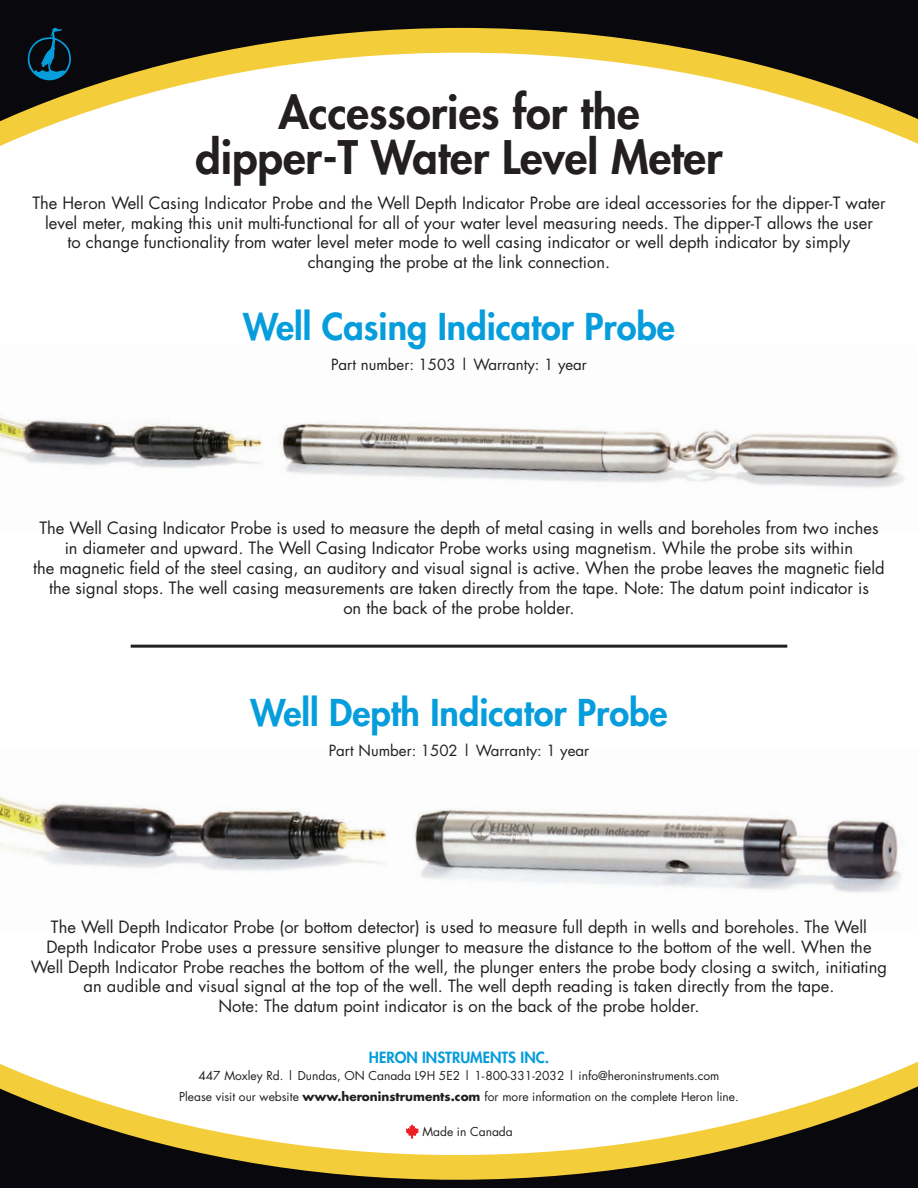
<style>
.page{position:relative;width:918px;height:1188px;background:#fff}
.page>*{position:absolute;margin:0;border:0;box-sizing:border-box;transform-origin:0 0}
.t1{font:800 45px/45px "Futura";color:#231f20;text-align:center}
.t2{font:800 36px "Futura";color:#069ddc}
.t3{font:16.5px/19.8px "Futura";color:#231f20;text-align:center}
.t4{font:15px "Futura";color:#231f20}
.t5{font:800 15px "Futura";color:#069ddc}
.t6{font:12px/20.4px "Futura";color:#231f20;text-align:center}
.s1{font-weight:700}
</style>
<div class="page">
<img style="left:0;top:417px;width:905px;height:71px">
<img style="left:0;top:796px;width:902px;height:94px">
<svg style="left:0;top:0;width:918px;height:146px"></svg>
<svg style="left:0;top:1061px;width:918px;height:127px"></svg>
<svg style="left:405px;top:1124px;width:14px;height:15px"></svg>
<svg style="left:27px;top:27px;width:45px;height:54px"></svg>
<hr style="left:131px;top:645px;width:656px;height:3px;background:#231f20">
<h1 class="t1" style="left:195px;top:90px;width:529px">Accessories for the dipper-T Water Level Meter</h1>
<p class="t3" style="left:32px;top:193px;width:855px">The Heron Well Casing Indicator Probe and the Well Depth Indicator Probe are ideal accessories for the dipper-T water level meter, making this unit multi-functional for all of your water level measuring needs. The dipper-T allows the user<br>to change functionality from water level meter mode to well casing indicator or well depth indicator by simply changing the probe at the link connection.</p>
<h2 class="t2" style="left:243px;top:304px;width:433px">Well Casing I ndicator Probe</h2>
<p class="t4" style="left:331px;top:354px;width:257px">Part number: 1503 | Warranty: 1 year</p>
<p class="t3" style="left:33px;top:518px;width:853px">The Well Casing Indicator Probe is used to measure the depth of metal casing in wells and boreholes from two inches in diameter and upward. The Well Casing Indicator Probe works using magnetism. While the probe sits within<br>the magnetic field of the steel casing, an auditory and visual signal is active. When the probe leaves the magnetic field the signal stops. The well casing measurements are taken directly from the tape. Note: The datum point indicator is<br>on the back of the probe holder.</p>
<h2 class="t2" style="left:250px;top:690px;width:419px">Well Depth I ndicator Probe</h2>
<p class="t4" style="left:329px;top:740px;width:262px">Part Number: 1502 | Warranty: 1 year</p>
<p class="t3" style="left:31px;top:917px;width:858px">The Well Depth Indicator Probe (or bottom detector) is used to measure full depth in wells and boreholes. The Well Depth Indicator Probe uses a pressure sensitive plunger to measure the distance to the bottom of the well. When the Well Depth Indicator Probe reaches the bottom of the well, the plunger enters the probe body closing a switch, initiating an audible and visual signal at the top of the well. The well depth reading is taken directly from the tape.<br>Note: The datum point indicator is on the back of the probe holder.</p>
<p class="t5" style="left:369px;top:1048px;width:46px">HERONIN</p>
<p class="t5" style="left:437px;top:1048px;width:113px">STRUMENTS INC.</p>
<p class="t6" style="left:179px;top:1065px;width:561px">447 Moxley Rd. | Dundas, ON Canada L9H 5E2 | 1-800-331-2032 | info@heroninstruments.com<br>Please visit our website <span class="s1">www.heroninstruments.com</span> for more information on the complete Heron line.</p>
<p class="t6" style="left:422px;top:1121px;width:92px">Made in Canada</p>
</div>
